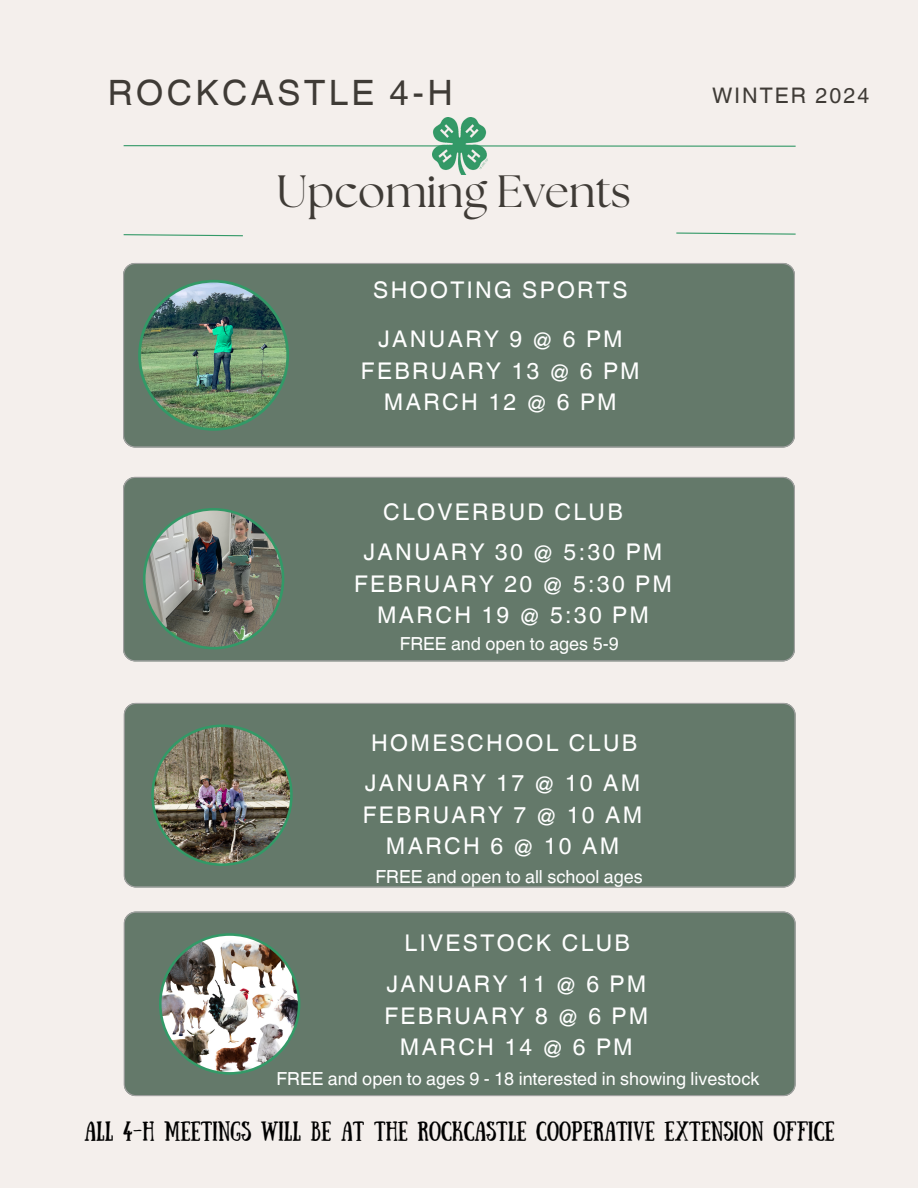
<style>
.page{position:relative;width:918px;height:1188px;background:#f4efec}
.page>*{position:absolute;margin:0;border:0;box-sizing:border-box;transform-origin:0 0}
.t1{font:45.15px "The Seasons";color:#3f3b36}
.t2{font:34.95px "Helvetica World";letter-spacing:.095em;color:#3f3b36}
.t3{font:22.95px "Helvetica World";letter-spacing:.105em;color:#fff}
.t4{font:21.45px "Helvetica World";letter-spacing:.095em;color:#3f3b36}
.t5{font:19.5px "Sunday";color:#000}
.t6{font:18px "Helvetica World";color:#fff}
</style>
<div class="page">
<svg style="left:123px;top:145px;width:673px;height:2px"></svg>
<svg style="left:123px;top:234px;width:120px;height:3px"></svg>
<svg style="left:676px;top:232px;width:120px;height:3px"></svg>
<div style="left:123px;top:263px;width:672px;height:184px;background:#64796a"></div>
<img style="left:138px;top:280px;width:151px;height:151px">
<div style="left:123px;top:477px;width:672px;height:184px;background:#64796a"></div>
<img style="left:143px;top:508px;width:141px;height:141px">
<div style="left:124px;top:703px;width:671px;height:184px;background:#64796a"></div>
<img style="left:151px;top:725px;width:142px;height:141px">
<div style="left:124px;top:912px;width:671px;height:184px;background:#64796a"></div>
<img style="left:159px;top:933px;width:141px;height:142px">
<img style="left:432px;top:118px;width:55px;height:56px">
<p class="t2" style="left:108px;top:72px;width:346px">ROCKCASTLE 4-H</p>
<p class="t4" style="left:712px;top:83px;width:159px">WINTER 2024</p>
<p class="t1" style="left:277px;top:171px;width:356px">Upcoming Events</p>
<p class="t3" style="left:373px;top:277px;width:256px">SHOOTING SPORTS</p>
<p class="t3" style="left:378px;top:326px;width:246px">JANUARY 9 @ 6 PM</p>
<p class="t3" style="left:361px;top:357px;width:280px">FEBRUARY 13 @ 6 PM</p>
<p class="t3" style="left:384px;top:389px;width:234px">MARCH 12 @ 6 PM</p>
<p class="t3" style="left:383px;top:498px;width:241px">CLOVERBUD CLUB</p>
<p class="t3" style="left:364px;top:539px;width:300px">JANUARY 30 @ 5:30 PM</p>
<p class="t3" style="left:354px;top:570px;width:319px">FEBRUARY 20 @ 5:30 PM</p>
<p class="t3" style="left:377px;top:602px;width:273px">MARCH 19 @ 5:30 PM</p>
<p class="t6" style="left:400px;top:633px;width:221px">FREE and open to ages 5-9</p>
<p class="t3" style="left:371px;top:729px;width:268px">HOMESCHOOL CLUB</p>
<p class="t3" style="left:365px;top:770px;width:277px">JANUARY 17 @ 10 AM</p>
<p class="t3" style="left:363px;top:801px;width:281px">FEBRUARY 7 @ 10 AM</p>
<p class="t3" style="left:386px;top:833px;width:235px">MARCH 6 @ 10 AM</p>
<p class="t6" style="left:375px;top:866px;width:269px">FREE and open to all school ages</p>
<p class="t3" style="left:405px;top:929px;width:227px">LIVESTOCK CLUB</p>
<p class="t3" style="left:386px;top:971px;width:261px">JANUARY 11 @ 6 PM</p>
<p class="t3" style="left:385px;top:1002px;width:265px">FEBRUARY 8 @ 6 PM</p>
<p class="t3" style="left:400px;top:1034px;width:234px">MARCH 14 @ 6 PM</p>
<p class="t6" style="left:277px;top:1068px;width:485px">FREE and open to ages 9 - 18 interested in showing livestock</p>
<p class="t5" style="left:85px;top:1117px;width:752px">ALL 4-h MEETINGS WILL BE AT THE ROCKCASTLE COOPERATIVE EXTENSION OFFICE</p>
</div>
